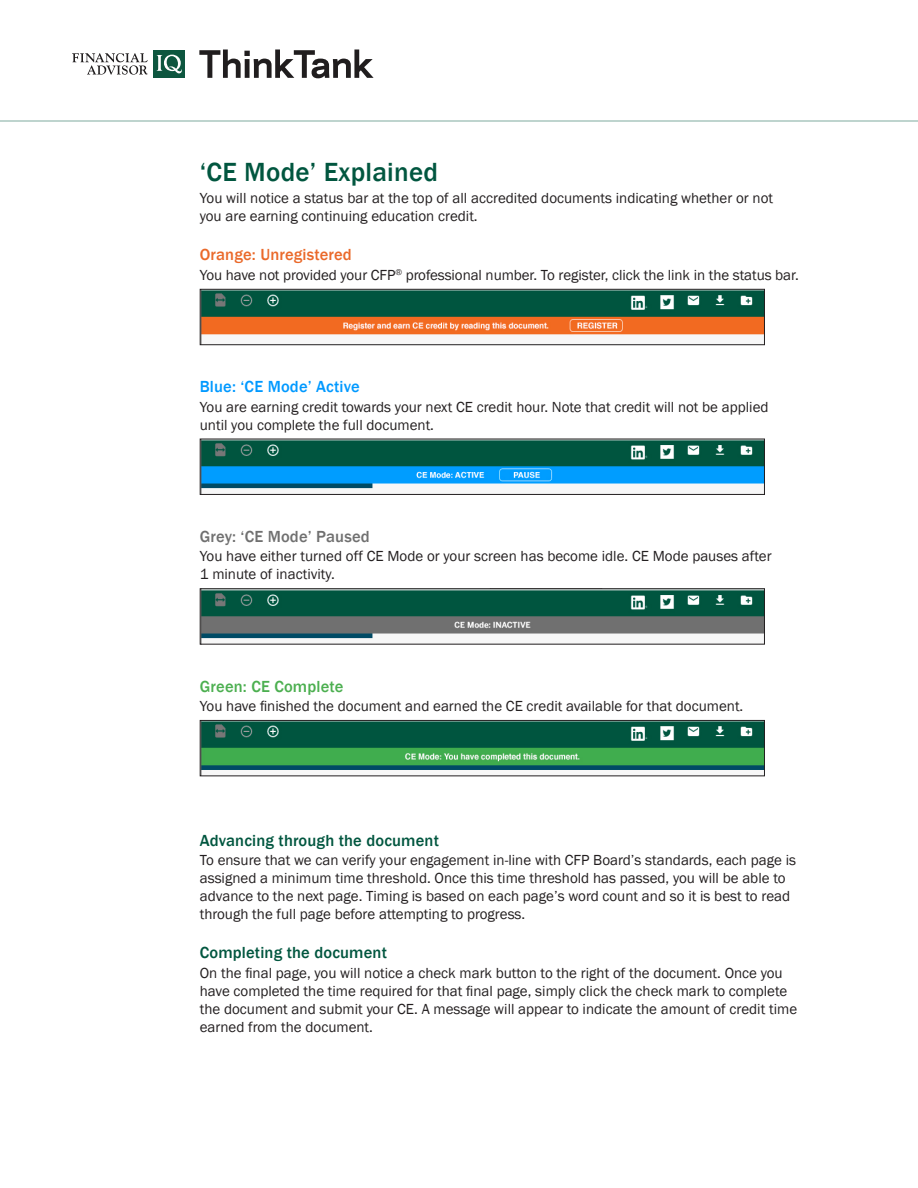
<style>
.page{position:relative;width:918px;height:1188px;background:#fff}
.page>*{position:absolute;margin:0;border:0;box-sizing:border-box;transform-origin:0 0}
.Head{font:500 27px "Franklin Gothic";letter-spacing:.01em;color:#01563f}
.Subhead{font:500 16.5px "Franklin Gothic";letter-spacing:.01em;color:#01563f}
.Subhead-2{font:500 16.5px "Franklin Gothic";letter-spacing:.01em;color:#ea692a}
.Subhead_with_bar_ima{font:500 16.5px "Franklin Gothic";letter-spacing:.01em;color:#09f}
.Subhead_with_bar_ima-2{font:500 16.5px "Franklin Gothic";letter-spacing:.01em;color:#707070}
.Subhead_with_bar_ima-3{font:500 16.5px "Franklin Gothic";letter-spacing:.01em;color:#4caf50}
.Text_1st{font:15px/18px "Franklin Gothic";color:#231f20}
</style>
<div class="page">
<svg style="left:199px;top:50px;width:175px;height:28px"></svg>
<div style="left:153px;top:50px;width:32px;height:27px;background:#0d563f"></div>
<svg style="left:157px;top:55px;width:25px;height:18px"></svg>
<svg style="left:72px;top:53px;width:76px;height:22px"></svg>
<img style="left:202px;top:291px;width:561px;height:44px">
<div style="left:200px;top:289px;width:565px;height:56px;border:1px solid #231f20"></div>
<img style="left:202px;top:441px;width:561px;height:48px">
<div style="left:200px;top:439px;width:565px;height:56px;border:1px solid #231f20"></div>
<img style="left:202px;top:590px;width:561px;height:49px">
<div style="left:200px;top:588px;width:565px;height:57px;border:1px solid #231f20"></div>
<img style="left:202px;top:722px;width:561px;height:48px">
<div style="left:200px;top:720px;width:565px;height:56px;border:1px solid #231f20"></div>
<hr style="left:0;top:120px;width:918px;height:2px;background:#bed4ce">
<p class="Head" style="left:200px;top:155px;width:240px">‘CE Mode’ Explained</p>
<p class="Text_1st" style="left:200px;top:190px;width:575px">You will notice a status bar at the top of all accredited documents indicating whether or not you are earning continuing education credit.</p>
<p class="Subhead-2" style="left:200px;top:245px;width:154px">Orange: Unregistered</p>
<p class="Text_1st" style="left:200px;top:266px;width:601px">You have not provided your CFP<sup>®</sup> professional number. To register, click the link in the status bar.</p>
<p class="Subhead_with_bar_ima" style="left:200px;top:376px;width:161px">Blue: ‘CE Mode’ Active</p>
<p class="Text_1st" style="left:200px;top:398px;width:570px">You are earning credit towards your next CE credit hour. Note that credit will not be applied until you complete the full document.</p>
<p class="Subhead_with_bar_ima-2" style="left:200px;top:526px;width:171px">Grey: ‘CE Mode’ Paused</p>
<p class="Text_1st" style="left:200px;top:548px;width:573px">You have either turned off CE Mode or your screen has become idle. CE Mode pauses after<br>1 minute of inactivity.</p>
<p class="Subhead_with_bar_ima-3" style="left:200px;top:676px;width:145px">Green: CE Complete</p>
<p class="Text_1st" style="left:200px;top:697px;width:545px">You have finished the document and earned the CE credit available for that document.</p>
<p class="Subhead" style="left:200px;top:830px;width:241px">Advancing through the document</p>
<p class="Text_1st" style="left:200px;top:852px;width:598px">To ensure that we can verify your engagement in-line with CFP Board’s standards, each page is assigned a minimum time threshold. Once this time threshold has passed, you will be able to advance to the next page. Timing is based on each page’s word count and so it is best to read through the full page before attempting to progress.</p>
<p class="Subhead" style="left:200px;top:943px;width:189px">Completing the document</p>
<p class="Text_1st" style="left:200px;top:964px;width:599px">On the final page, you will notice a check mark button to the right of the document. Once you have completed the time required for that final page, simply click the check mark to complete the document and submit your CE. A message will appear to indicate the amount of credit time earned from the document.</p>
</div>
